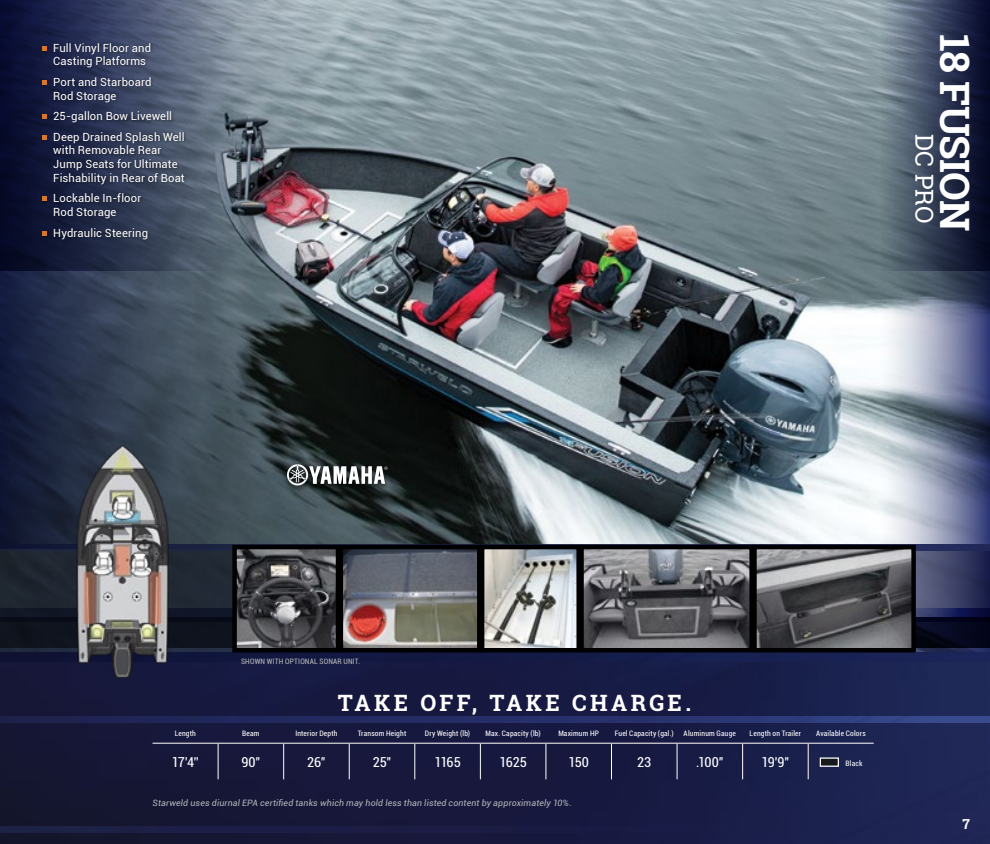
<style>
.page{position:relative;width:990px;height:844px;background:#fff}
.page>*{position:absolute;margin:0;border:0;box-sizing:border-box;transform-origin:0 0}
.t1{font:700 40.5px "Roboto Slab";letter-spacing:-.02em;color:#fff}
.t2{font:24.75px "Roboto Slab";color:#fff}
.t3{font:700 22.5px "Roboto Slab";letter-spacing:.155em;color:#fff}
.t4{font:condensed 13.75px "Roboto";letter-spacing:-.015em;color:#fff}
.t5{font:700 13.75px "Roboto Slab";color:#fff}
.t6{font:11.25px/13.8px "Roboto";letter-spacing:.01em;color:#fff}
.t7{font:italic 8.75px "Roboto";letter-spacing:.02em;color:#b6b8ba}
.t8{font:condensed 7.5px "Roboto";letter-spacing:.025em;color:#fff}
.t9{font:condensed 7.5px "Roboto";letter-spacing:.03em;color:#b6b8ba}
</style>
<div class="page">
<img style="left:341px;top:0;width:538px;height:544px">
<img style="left:879px;top:0;width:111px;height:544px">
<img style="left:0;top:0;width:341px;height:544px">
<img style="left:0;top:661px;width:990px;height:183px">
<div style="left:282px;top:463px;width:110px;height:30px;background:#000;opacity:.75"></div>
<svg style="left:287px;top:464px;width:100px;height:21px"></svg>
<hr style="left:153px;top:742px;width:65px;height:1px;background:#fff">
<hr style="left:349px;top:743px;width:1px;height:36px;background:#fff">
<hr style="left:415px;top:743px;width:1px;height:36px;background:#fff">
<hr style="left:480px;top:743px;width:1px;height:36px;background:#fff">
<hr style="left:546px;top:743px;width:1px;height:36px;background:#fff">
<hr style="left:611px;top:743px;width:1px;height:36px;background:#fff">
<hr style="left:677px;top:743px;width:1px;height:36px;background:#fff">
<hr style="left:742px;top:743px;width:1px;height:36px;background:#fff">
<hr style="left:808px;top:743px;width:1px;height:36px;background:#fff">
<hr style="left:218px;top:742px;width:66px;height:1px;background:#fff">
<hr style="left:284px;top:742px;width:65px;height:1px;background:#fff">
<hr style="left:349px;top:742px;width:66px;height:1px;background:#fff">
<hr style="left:415px;top:742px;width:65px;height:1px;background:#fff">
<hr style="left:480px;top:742px;width:66px;height:1px;background:#fff">
<hr style="left:546px;top:742px;width:66px;height:1px;background:#fff">
<hr style="left:612px;top:742px;width:65px;height:1px;background:#fff">
<hr style="left:677px;top:742px;width:66px;height:1px;background:#fff">
<hr style="left:743px;top:742px;width:65px;height:1px;background:#fff">
<hr style="left:808px;top:742px;width:66px;height:1px;background:#fff">
<hr style="left:218px;top:743px;width:1px;height:36px;background:#fff">
<hr style="left:283px;top:743px;width:1px;height:36px;background:#fff">
<div style="left:820px;top:757px;width:19px;height:10px;background:#161a1c;border:1px solid #fff"></div>
<img style="left:0;top:550px;width:990px;height:111px">
<img style="left:0;top:826px;width:898px;height:6px">
<img style="left:0;top:716px;width:990px;height:6px">
<img style="left:0;top:544px;width:990px;height:6px">
<img style="left:0;top:0;width:236px;height:270px">
<div style="left:41px;top:43px;width:147px;height:198px;background:#000;opacity:.45"></div>
<svg style="left:42px;top:46px;width:4px;height:4px"></svg>
<svg style="left:42px;top:80px;width:4px;height:4px"></svg>
<svg style="left:42px;top:114px;width:4px;height:5px"></svg>
<svg style="left:42px;top:135px;width:4px;height:4px"></svg>
<svg style="left:42px;top:197px;width:4px;height:4px"></svg>
<svg style="left:42px;top:231px;width:4px;height:4px"></svg>
<img style="left:66px;top:433px;width:112px;height:257px">
<img style="left:584px;top:550px;width:165px;height:97px">
<div style="left:579px;top:545px;width:175px;height:107px;border:4px solid #000"></div>
<img style="left:237px;top:550px;width:98px;height:97px">
<div style="left:232px;top:545px;width:108px;height:107px;border:4px solid #000"></div>
<img style="left:485px;top:550px;width:91px;height:97px">
<div style="left:480px;top:545px;width:101px;height:107px;border:4px solid #000"></div>
<img style="left:344px;top:550px;width:133px;height:97px">
<div style="left:339px;top:545px;width:143px;height:107px;border:4px solid #000"></div>
<img style="left:757px;top:550px;width:154px;height:97px">
<div style="left:752px;top:545px;width:164px;height:107px;border:4px solid #000"></div>
<p class="t6" style="left:53px;top:40px;width:99px">Full Vinyl Floor and<br>Casting Platforms</p>
<p class="t6" style="left:53px;top:74px;width:100px">Port and Starboard<br>Rod Storage</p>
<p class="t6" style="left:53px;top:105px;width:133px;line-height:20.5px">25-gallon Bow Livewell<br>Deep Drained Splash Well</p>
<p class="t6" style="left:53px;top:143px;width:133px">with Removable Rear<br>Jump Seats for Ultimate<br>Fishability in Rear of Boat</p>
<p class="t6" style="left:53px;top:191px;width:90px">Lockable In-floor<br>Rod Storage</p>
<p class="t6" style="left:53px;top:225px;width:96px">Hydraulic Steering</p>
<h1 class="t1" style="left:983px;top:34px;width:199px;rotate:90deg">18 FUSION</h1>
<h2 class="t2" style="left:941px;top:134px;width:91px;rotate:90deg">DC PRO</h2>
<p class="t9" style="left:241px;top:656px;width:121px">SHOWN WITH OPTIONAL SONAR UNIT.</p>
<h3 class="t3" style="left:338px;top:688px;width:355px">TAKE OFF, TAKE CHARGE.</h3>
<p class="t8" style="left:175px;top:728px;width:23px">Length</p>
<p class="t8" style="left:242px;top:728px;width:19px">Beam</p>
<p class="t8" style="left:295px;top:728px;width:44px">Interior Depth</p>
<p class="t8" style="left:358px;top:728px;width:50px">Transom Height</p>
<p class="t8" style="left:425px;top:728px;width:47px">Dry Weight (lb)</p>
<p class="t8" style="left:485px;top:728px;width:57px">Max. Capacity (lb)</p>
<p class="t8" style="left:558px;top:728px;width:42px">Maximum HP</p>
<p class="t8" style="left:615px;top:728px;width:61px">Fuel Capacity (gal.)</p>
<p class="t8" style="left:684px;top:728px;width:54px">Aluminum Gauge</p>
<p class="t8" style="left:750px;top:728px;width:53px">Length on Trailer</p>
<p class="t8" style="left:816px;top:728px;width:51px">Available Colors</p>
<p class="t4" style="left:172px;top:752px;width:29px">17’4”</p>
<p class="t4" style="left:241px;top:752px;width:20px">90"</p>
<p class="t4" style="left:307px;top:752px;width:20px">26"</p>
<p class="t4" style="left:373px;top:752px;width:20px">25"</p>
<p class="t4" style="left:434px;top:752px;width:28px">1165</p>
<p class="t4" style="left:500px;top:752px;width:29px">1625</p>
<p class="t4" style="left:569px;top:752px;width:22px">150</p>
<p class="t4" style="left:637px;top:752px;width:16px">23</p>
<p class="t4" style="left:696px;top:752px;width:29px">.100"</p>
<p class="t4" style="left:762px;top:752px;width:29px">19'9"</p>
<p class="t8" style="left:846px;top:757px;width:18px">Black</p>
<p class="t7" style="left:153px;top:797px;width:421px">Starweld uses diurnal EPA certified tanks which may hold less than listed content by approximately 10%.</p>
<p class="t5" style="left:962px;top:814px;width:9px">7</p>
</div>
